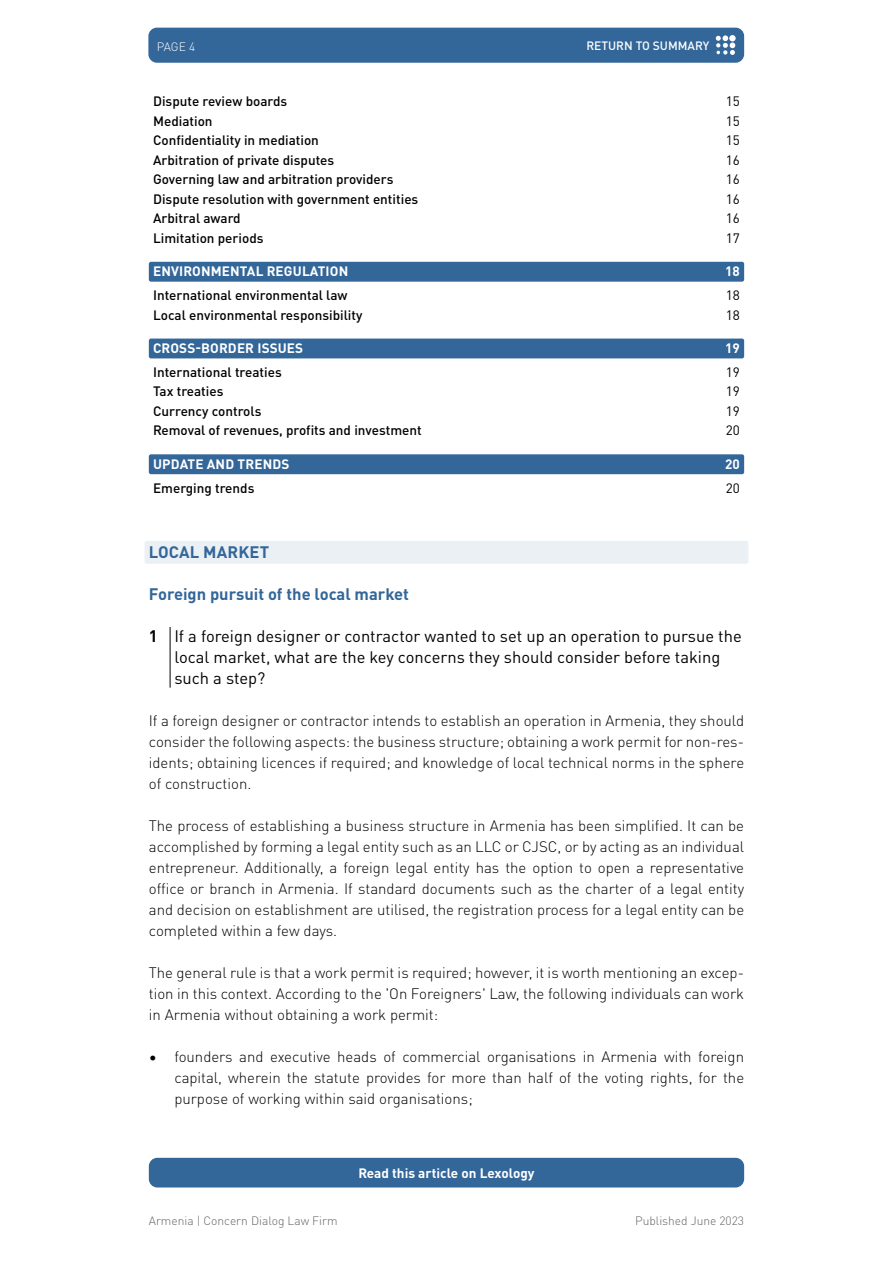
<style>
.page{position:relative;width:893px;height:1263px;background:#fff}
.page>*{position:absolute;margin:0;border:0;box-sizing:border-box;transform-origin:0 0}
.t1{font:16.5px/21px "DIN Pro";color:#000}
.t2{font:700 16.5px "DIN Pro";color:#369}
.t3{font:300 15px/21px "DIN Pro";color:#000;text-align:justify}
.t4{font:500 13.5px "DIN Pro";color:#000}
.t5{font:700 13.5px "DIN Pro";letter-spacing:.01em;color:#fff}
.t6{font:13.5px "DIN Pro";color:#000}
.t7{font:300 12px "DIN Pro";color:#646363}
.t8{font:500 12px "DIN Pro";color:#fff}
.t9{font:300 12px "DIN Pro";color:#fff}
.s1{font-weight:700}
</style>
<div class="page">
<div style="left:148px;top:28px;width:596px;height:35px;background:#369;border-radius:9px"></div>
<svg style="left:716px;top:35px;width:19px;height:20px"></svg>
<div style="left:149px;top:1158px;width:595px;height:29px;background:#369;border-radius:9px"></div>
<div style="left:145px;top:541px;width:603px;height:23px;background:#ebf0f5;border-radius:2px"></div>
<hr style="left:170px;top:627px;width:1px;height:61px;background:#000">
<div style="left:149px;top:262px;width:595px;height:20px;background:#369;border-radius:2px"></div>
<div style="left:149px;top:339px;width:595px;height:19px;background:#369;border-radius:2px"></div>
<div style="left:149px;top:454px;width:595px;height:20px;background:#369;border-radius:2px"></div>
<p class="t9" style="left:157px;top:37px;width:40px">PAGE 4</p>
<p class="t8" style="left:586px;top:37px;width:124px">RETURN TO SUMMARY</p>
<p class="t4" style="left:153px;top:91px;width:136px">Dispute review boards</p>
<p class="t6" style="left:726px;top:91px;width:16px">15</p>
<p class="t4" style="left:153px;top:111px;width:61px">Mediation</p>
<p class="t6" style="left:726px;top:111px;width:16px">15</p>
<p class="t4" style="left:153px;top:130px;width:167px">Confidentiality in mediation</p>
<p class="t6" style="left:726px;top:130px;width:16px">15</p>
<p class="t4" style="left:153px;top:150px;width:183px">Arbitration of private disputes</p>
<p class="t6" style="left:726px;top:150px;width:16px">16</p>
<p class="t4" style="left:153px;top:169px;width:242px">Governing law and arbitration providers</p>
<p class="t6" style="left:726px;top:169px;width:16px">16</p>
<p class="t4" style="left:153px;top:189px;width:267px">Dispute resolution with government entities</p>
<p class="t6" style="left:726px;top:189px;width:16px">16</p>
<p class="t4" style="left:153px;top:208px;width:89px">Arbitral award</p>
<p class="t6" style="left:726px;top:208px;width:16px">16</p>
<p class="t4" style="left:153px;top:228px;width:112px">Limitation periods</p>
<p class="t6" style="left:726px;top:228px;width:16px">17</p>
<p class="t5" style="left:153px;top:261px;width:197px">ENVIRONMENTAL REGULATION</p>
<p class="t5" style="left:725px;top:261px;width:16px">18</p>
<p class="t4" style="left:153px;top:285px;width:196px">International environmental law</p>
<p class="t6" style="left:726px;top:285px;width:16px">18</p>
<p class="t4" style="left:153px;top:304px;width:211px">Local environmental responsibility</p>
<p class="t6" style="left:726px;top:304px;width:16px">18</p>
<p class="t5" style="left:153px;top:338px;width:152px">CROSS-BORDER ISSUES</p>
<p class="t5" style="left:725px;top:338px;width:16px">19</p>
<p class="t4" style="left:153px;top:362px;width:130px">International treaties</p>
<p class="t6" style="left:726px;top:362px;width:16px">19</p>
<p class="t4" style="left:153px;top:381px;width:72px">Tax treaties</p>
<p class="t6" style="left:726px;top:381px;width:16px">19</p>
<p class="t4" style="left:153px;top:401px;width:110px">Currency controls</p>
<p class="t6" style="left:726px;top:401px;width:16px">19</p>
<p class="t4" style="left:153px;top:420px;width:270px">Removal of revenues, profits and investment</p>
<p class="t6" style="left:726px;top:420px;width:16px">20</p>
<p class="t5" style="left:153px;top:453px;width:138px">UPDATE AND TRENDS</p>
<p class="t5" style="left:725px;top:453px;width:16px">20</p>
<p class="t4" style="left:153px;top:477px;width:103px">Emerging trends</p>
<p class="t6" style="left:726px;top:477px;width:16px">20</p>
<p class="t2" style="left:149px;top:539px;width:122px">LOCAL MARKET</p>
<p class="t2" style="left:149px;top:581px;width:262px">Foreign pursuit of the local market</p>
<p class="t1" style="left:174px;top:624px;width:569px;text-indent:-26px"><span class="s1">1</span> If a foreign designer or contractor wanted to set up an operation to pursue the local market, what are the key concerns they should consider before taking such a step?</p>
<p class="t3" style="left:149px;top:709px;width:597px">If a foreign designer or contractor intends to establish an operation in Armenia, they should consider the following aspects: the business structure; obtaining a work permit for non-res&shy;idents; obtaining licences if required; and knowledge of local technical norms in the sphere of construction.</p>
<p class="t3" style="left:149px;top:814px;width:597px">The process of establishing a business structure in Armenia has been simplified. It can be accomplished by forming a legal entity such as an LLC or CJSC, or by acting as an individual entrepreneur. Additionally, a foreign legal entity has the option to open a representative office or branch in Armenia. If standard documents such as the charter of a legal entity and decision on establishment are utilised, the registration process for a legal entity can be completed within a few days.</p>
<p class="t3" style="left:149px;top:961px;width:597px">The general rule is that a work permit is required; however, it is worth mentioning an excep&shy;tion in this context. According to the 'On Foreigners' Law, the following individuals can work in Armenia without obtaining a work permit:</p>
<p class="t3" style="left:174px;top:1045px;width:571px;text-indent:-26px">• founders and executive heads of commercial organisations in Armenia with foreign capital, wherein the statute provides for more than half of the voting rights, for the purpose of working within said organisations;</p>
<p class="t5" style="left:358px;top:1162px;width:178px">Read this article on Lexology</p>
<p class="t7" style="left:149px;top:1211px;width:190px">Armenia | Concern Dialog Law Firm</p>
<p class="t7" style="left:635px;top:1211px;width:110px">Published June 2023</p>
</div>
